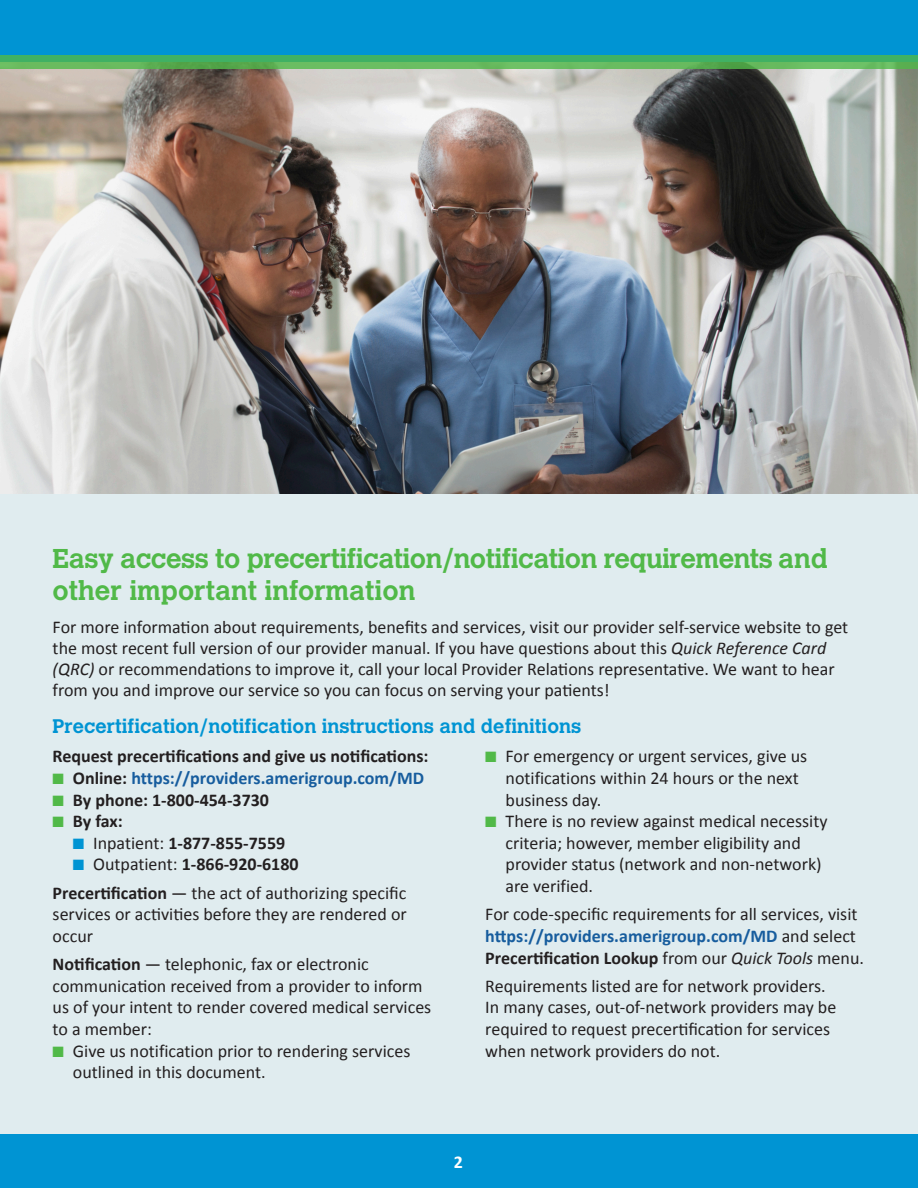
<style>
.page{position:relative;width:918px;height:1188px;background:#fff}
.page>*{position:absolute;margin:0;border:0;box-sizing:border-box;transform-origin:0 0}
.t1{font:700 27px/32.4px "Calvert MT Std";letter-spacing:-.02em;color:#51b948}
.t2{font:700 19.5px "Calvert MT Std";color:#0094d3}
.Body{font:18px/21.6px "Calibri";color:#231f20}
.Body-2{font:700 18px "Calibri";color:#231f20}
.t3{font:700 18px "Calibri";color:#175d9e}
.Body-3{font:700 18px "Calibri";color:#fff}
.s1{font-style:italic}
.s2{color:#51b948}
.s3{color:#231f20}
.s4{color:#0094d3}
.s5{font-weight:400}
.s6{font-weight:700}
.s7{font-weight:700;color:#175d9e}
</style>
<div class="page">
<img style="left:0;top:68px;width:918px;height:426px">
<div style="left:0;top:494px;width:918px;height:652px;background:#e0ecef"></div>
<div style="left:0;top:1134px;width:918px;height:54px;background:#0094d3"></div>
<div style="left:0;top:0;width:918px;height:61px;background:#0094d3"></div>
<svg style="left:0;top:55px;width:918px;height:13px;background:#51b45f"></svg>
<p class="t1" style="left:53px;top:541px;width:777px">Easy access to precertification/notification requirements and other important information</p>
<p class="Body" style="left:53px;top:616px;width:797px;line-height:21px">For more information about requirements, benefits and services, visit our provider self-service website to get the most recent full version of our provider manual. If you have questions about this <span class="s1">Quick Reference Card (QRC)</span> or recommendations to improve it, call your local Provider Relations representative. We want to hear from you and improve our service so you can focus on serving your patients!</p>
<p class="t2" style="left:53px;top:714px;width:530px">Precertification/notification instructions and definitions</p>
<p class="Body-2" style="left:53px;top:745px;width:377px">Request precertifications and give us notifications:</p>
<p class="t3" style="left:53px;top:766px;width:373px"><span class="s2">■</span> <span class="s3">Online:</span> https://providers.amerigroup.com/MD</p>
<p class="Body-2" style="left:53px;top:788px;width:218px"><span class="s2">■</span> By phone: 1-800-454-3730</p>
<p class="Body-2" style="left:53px;top:810px;width:72px"><span class="s2">■</span> By fax:</p>
<p class="Body-2" style="left:73px;top:831px;width:214px"><span class="s4">■</span> <span class="s5">Inpatient:</span> 1-877-855-7559</p>
<p class="Body-2" style="left:73px;top:853px;width:227px"><span class="s4">■</span> <span class="s5">Outpatient:</span> 1-866-920-6180</p>
<p class="Body" style="left:53px;top:881px;width:356px;text-align:justify"><span class="s6">Precertification</span> — the act of authorizing specific services or activities before they are rendered or occur</p>
<p class="Body" style="left:53px;top:953px;width:380px"><span class="s6">Notification</span> — telephonic, fax or electronic communication received from a provider to inform us of your intent to render covered medical services to a member:</p>
<p class="Body" style="left:73px;top:1039px;width:339px;text-indent:-20px"><span class="s2">■</span> Give us notification prior to rendering services outlined in this document.</p>
<p class="Body" style="left:506px;top:745px;width:303px;text-indent:-20px"><span class="s2">■</span> For emergency or urgent services, give us notifications within 24 hours or the next business day.</p>
<p class="Body" style="left:506px;top:810px;width:323px;text-indent:-20px"><span class="s2">■</span> There is no review against medical necessity criteria; however, member eligibility and provider status (network and non-network) are verified.</p>
<p class="Body" style="left:485px;top:903px;width:380px">For code-specific requirements for all services, visit <span class="s7">https://providers.amerigroup.com/MD</span> and select<br><span class="s6">Precertification Lookup</span> from our <span class="s1">Quick Tools</span> menu.</p>
<p class="Body" style="left:485px;top:974px;width:353px">Requirements listed are for network providers.<br>In many cases, out-of-network providers may be required to request precertification for services when network providers do not.</p>
<p class="Body-3" style="left:454px;top:1150px;width:11px">2</p>
</div>
